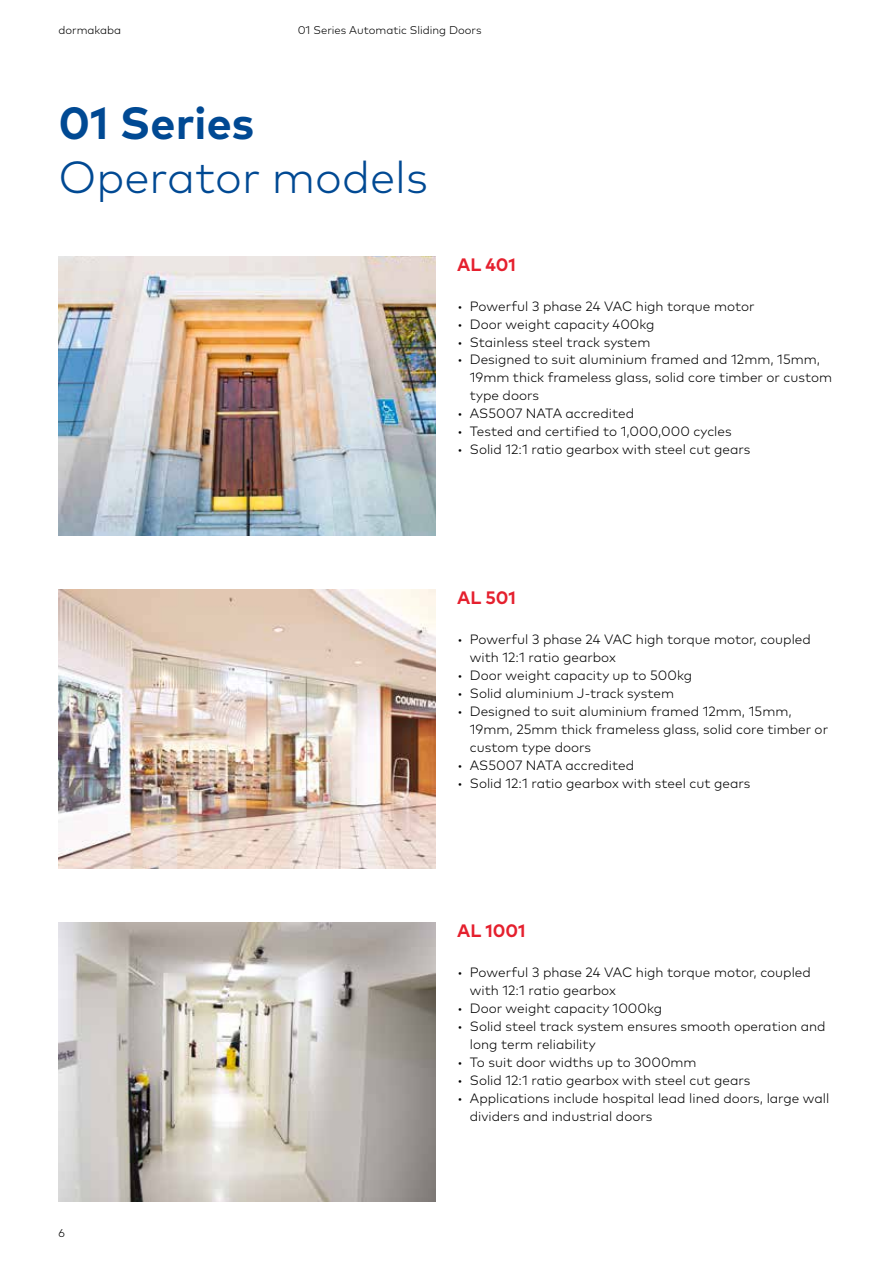
<style>
.page{position:relative;width:893px;height:1263px;background:#fff}
.page>*{position:absolute;margin:0;border:0;box-sizing:border-box;transform-origin:0 0}
.t1{font:300 45px "Mark Pro";color:#004993}
.t2{font:700 45px "Mark Pro";color:#004993}
.t3{font:700 18px "Mark Pro";color:#e5202e}
.t4{font:300 13.5px/18px "Mark Pro";color:#000}
.t5{font:300 11.25px "Mark Pro";color:#000}
</style>
<div class="page">
<img style="left:58px;top:256px;width:378px;height:279px">
<img style="left:58px;top:589px;width:378px;height:279px">
<img style="left:58px;top:922px;width:378px;height:279px">
<p class="t5" style="left:58px;top:25px;width:64px">dormakaba</p>
<p class="t5" style="left:298px;top:25px;width:185px">01 Series Automatic Sliding Doors</p>
<h1 class="t2" style="left:58px;top:105px;width:197px">01 Series</h1>
<h1 class="t1" style="left:58px;top:159px;width:371px">Operator models</h1>
<h2 class="t3" style="left:457px;top:257px;width:60px">AL 401</h2>
<p class="t4" style="left:457px;top:298px;width:299px">• Powerful 3 phase 24 VAC high torque motor</p>
<p class="t4" style="left:457px;top:316px;width:199px">• Door weight capacity 400kg</p>
<p class="t4" style="left:457px;top:334px;width:195px">• Stainless steel track system</p>
<p class="t4" style="left:470px;top:352px;width:364px;text-indent:-13px">• Designed to suit aluminium framed and 12mm, 15mm,<br>19mm thick frameless glass, solid core timber or custom type doors</p>
<p class="t4" style="left:457px;top:406px;width:179px">• AS5007 NATA accredited</p>
<p class="t4" style="left:457px;top:424px;width:276px">• Tested and certified to 1,000,000 cycles</p>
<p class="t4" style="left:457px;top:442px;width:295px">• Solid 12:1 ratio gearbox with steel cut gears</p>
<p class="t5" style="left:58px;top:1228px;width:8px">6</p>
<h2 class="t3" style="left:457px;top:590px;width:60px">AL 501</h2>
<p class="t4" style="left:470px;top:631px;width:342px;text-indent:-13px">• Powerful 3 phase 24 VAC high torque motor, coupled with 12:1 ratio gearbox</p>
<p class="t4" style="left:457px;top:667px;width:237px">• Door weight capacity up to 500kg</p>
<p class="t4" style="left:457px;top:685px;width:218px">• Solid aluminium J-track system</p>
<p class="t4" style="left:470px;top:703px;width:360px;text-indent:-13px">• Designed to suit aluminium framed 12mm, 15mm,<br>19mm, 25mm thick frameless glass, solid core timber or custom type doors</p>
<p class="t4" style="left:457px;top:757px;width:179px">• AS5007 NATA accredited</p>
<p class="t4" style="left:457px;top:775px;width:295px">• Solid 12:1 ratio gearbox with steel cut gears</p>
<h2 class="t3" style="left:457px;top:923px;width:70px">AL 1001</h2>
<p class="t4" style="left:470px;top:964px;width:342px;text-indent:-13px">• Powerful 3 phase 24 VAC high torque motor, coupled with 12:1 ratio gearbox</p>
<p class="t4" style="left:457px;top:1000px;width:207px">• Door weight capacity 1000kg</p>
<p class="t4" style="left:470px;top:1018px;width:357px;text-indent:-13px">• Solid steel track system ensures smooth operation and long term reliability</p>
<p class="t4" style="left:457px;top:1054px;width:241px">• To suit door widths up to 3000mm</p>
<p class="t4" style="left:457px;top:1072px;width:295px">• Solid 12:1 ratio gearbox with steel cut gears</p>
<p class="t4" style="left:470px;top:1090px;width:361px;text-indent:-13px">• Applications include hospital lead lined doors, large wall dividers and industrial doors</p>
</div>
